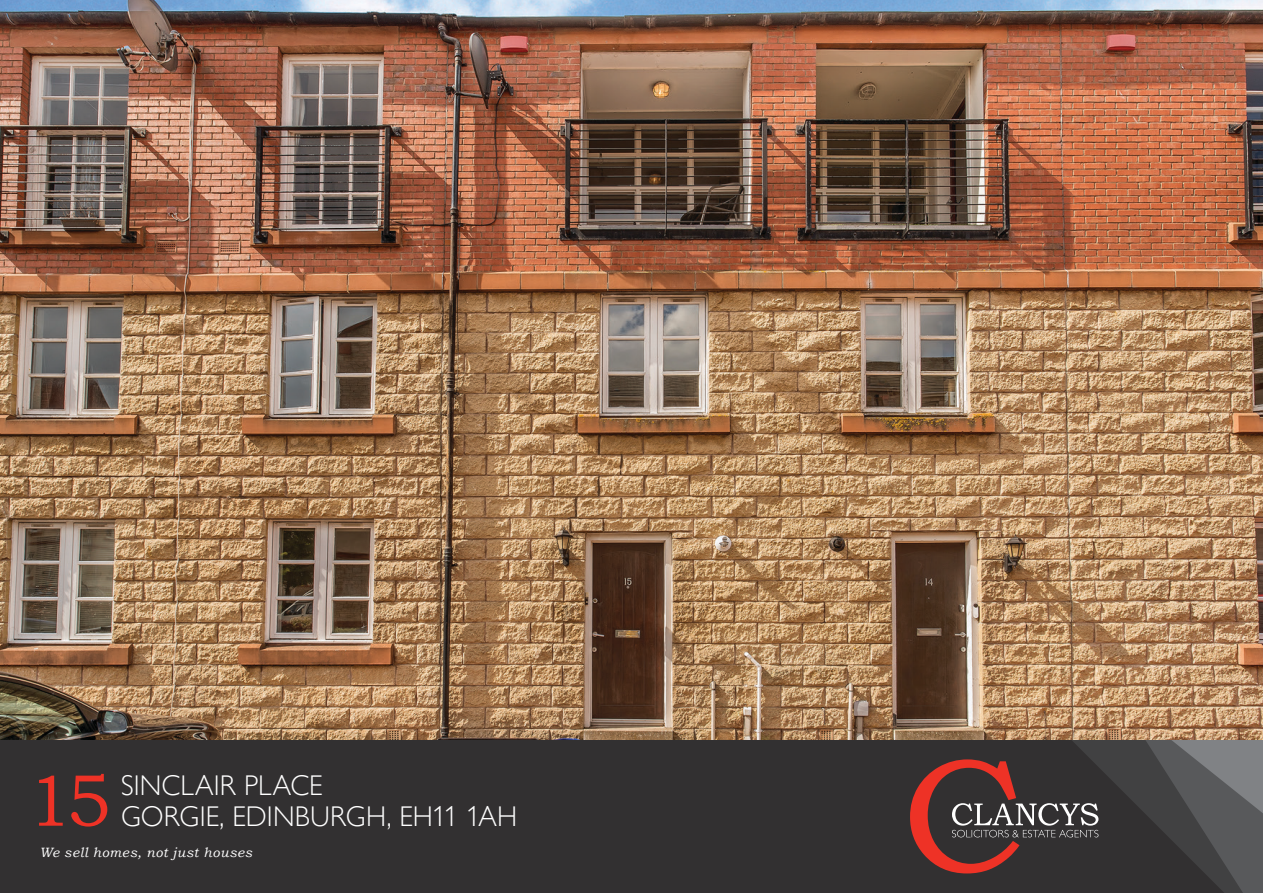
<style>
.page{position:relative;width:1263px;height:893px;background:#fff}
.page>*{position:absolute;margin:0;border:0;box-sizing:border-box;transform-origin:0 0}
.Number{font:73.5px "Bookman Old Style";color:#ee3226}
.Address{font:300 28.5px "Gill Sans Nova";color:#fff}
.t1{font:italic 13.5px "Bookman Old Style";letter-spacing:.04em;color:#fff}
</style>
<div class="page">
<div style="left:0;top:740px;width:1263px;height:153px;background:#323031"></div>
<svg style="left:910px;top:740px;width:353px;height:153px"></svg>
<img style="left:0;top:0;width:1263px;height:740px">
<p class="Number" style="left:27px;top:753px;width:86px">15</p>
<p class="Address" style="left:121px;top:768px;width:203px">SINCLAIR PLACE</p>
<p class="Address" style="left:121px;top:799px;width:397px">GORGIE, EDINBURGH, EH11 1AH</p>
<p class="t1" style="left:39px;top:843px;width:214px">We sell homes, not just houses</p>
</div>
